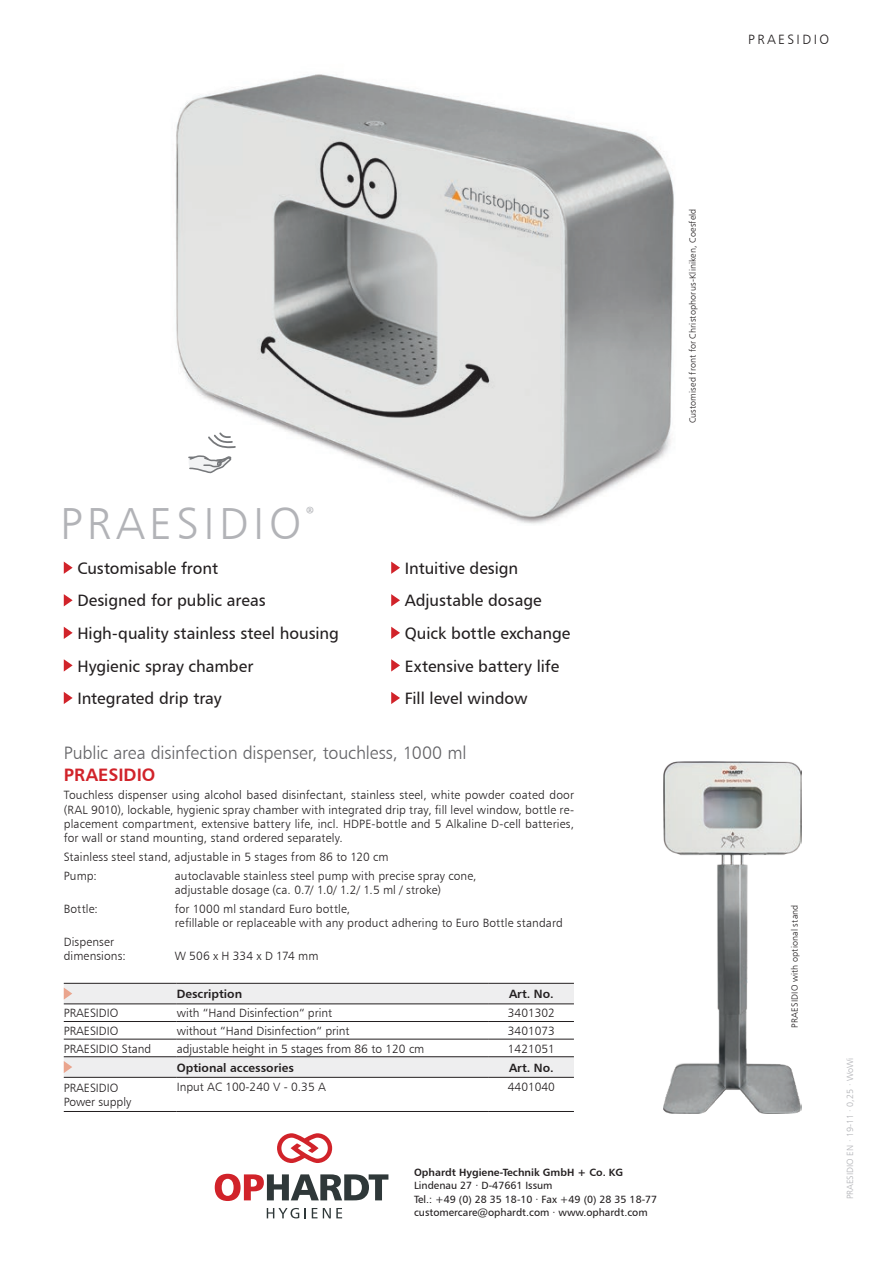
<style>
.page{position:relative;width:893px;height:1263px;background:#fff}
.page>*{position:absolute;margin:0;border:0;box-sizing:border-box;transform-origin:0 0}
.t1{font:45px "Humanist 777 BT Light B";letter-spacing:.1em;color:#b2b3b7}
.t2{font:18px "Humanist 777 BT Light B";letter-spacing:-.01em;color:#636366}
.t3{font:18px "Humanist 777 BT Bold B";letter-spacing:.005em;color:#d1232a}
.t4{font:16.5px/32.5px "Humanist 777 BT Roman B";color:#231f20}
.t5{font:13.5px "Humanist 777 BT Light B";letter-spacing:.18em;color:#231f20}
.t6{font:12px/14.4px "Humanist 777 BT Light B";letter-spacing:.005em;color:#231f20}
.t7{font:12px "Humanist 777 BT Bold B";color:#231f20}
.t8{font:10.5px/13.5px "Humanist 777 BT Roman B";color:#231f20}
.t9{font:10.5px "Humanist 777 BT Bold B";color:#231f20}
.t10{font:9px "Humanist 777 BT Light B";letter-spacing:.02em;color:#231f20}
.t11{font:9px "Humanist 777 BT Light B";color:#b2b3b7}
</style>
<div class="page">
<img style="left:663px;top:762px;width:139px;height:351px">
<svg style="left:64px;top:561px;width:9px;height:13px"></svg>
<svg style="left:64px;top:594px;width:9px;height:12px"></svg>
<svg style="left:64px;top:627px;width:9px;height:12px"></svg>
<svg style="left:64px;top:659px;width:9px;height:12px"></svg>
<svg style="left:64px;top:692px;width:9px;height:12px"></svg>
<svg style="left:391px;top:561px;width:9px;height:13px"></svg>
<svg style="left:391px;top:594px;width:9px;height:12px"></svg>
<svg style="left:391px;top:627px;width:9px;height:12px"></svg>
<svg style="left:391px;top:659px;width:9px;height:12px"></svg>
<svg style="left:391px;top:692px;width:9px;height:12px"></svg>
<svg style="left:64px;top:984px;width:510px;height:93px"></svg>
<hr style="left:64px;top:1056px;width:113px;height:1px;background:#231f20">
<hr style="left:177px;top:1056px;width:312px;height:1px;background:#231f20">
<hr style="left:489px;top:1056px;width:85px;height:1px;background:#231f20">
<hr style="left:64px;top:1077px;width:113px;height:1px;background:#231f20">
<hr style="left:177px;top:1077px;width:312px;height:1px;background:#231f20">
<hr style="left:489px;top:1077px;width:85px;height:1px;background:#231f20">
<hr style="left:64px;top:1111px;width:113px;height:1px;background:#231f20">
<hr style="left:177px;top:1111px;width:312px;height:1px;background:#231f20">
<hr style="left:489px;top:1111px;width:85px;height:1px;background:#231f20">
<hr style="left:64px;top:983px;width:113px;height:1px;background:#231f20">
<hr style="left:177px;top:983px;width:312px;height:1px;background:#231f20">
<hr style="left:489px;top:983px;width:85px;height:1px;background:#231f20">
<hr style="left:64px;top:1021px;width:113px;height:1px;background:#231f20">
<hr style="left:177px;top:1021px;width:312px;height:1px;background:#231f20">
<hr style="left:489px;top:1021px;width:85px;height:1px;background:#231f20">
<hr style="left:64px;top:1039px;width:113px;height:1px;background:#231f20">
<hr style="left:177px;top:1039px;width:312px;height:1px;background:#231f20">
<hr style="left:489px;top:1039px;width:85px;height:1px;background:#231f20">
<hr style="left:64px;top:1004px;width:113px;height:1px;background:#231f20">
<hr style="left:177px;top:1004px;width:312px;height:1px;background:#231f20">
<hr style="left:489px;top:1004px;width:85px;height:1px;background:#231f20">
<svg style="left:64px;top:987px;width:8px;height:13px"></svg>
<svg style="left:64px;top:1061px;width:8px;height:12px"></svg>
<img style="left:175px;top:74px;width:499px;height:450px">
<svg style="left:208px;top:432px;width:28px;height:16px"></svg>
<svg style="left:187px;top:454px;width:45px;height:40px"></svg>
<svg style="left:277px;top:1133px;width:55px;height:30px"></svg>
<svg style="left:215px;top:1174px;width:173px;height:27px"></svg>
<svg style="left:267px;top:1208px;width:32px;height:10px"></svg>
<svg style="left:312px;top:1208px;width:5px;height:10px"></svg>
<svg style="left:323px;top:1208px;width:19px;height:10px"></svg>
<p class="t5" style="left:748px;top:31px;width:82px">PRAESIDIO</p>
<p class="t10" style="left:687px;top:423px;width:216px;rotate:-90deg">Customised front for Christophorus-Kliniken, Coesfeld</p>
<h1 class="t1" style="left:60px;top:495px;width:256px">PRAESIDIO<sup>®</sup></h1>
<h3 class="t4" style="left:77px;top:551px;width:263px">Customisable front<br>Designed for public areas<br>High-quality stainless steel housing<br>Hygienic spray chamber<br>Integrated drip tray</h3>
<h3 class="t4" style="left:405px;top:551px;width:167px">Intuitive design<br>Adjustable dosage<br>Quick bottle exchange<br>Extensive battery life<br>Fill level window</h3>
<h2 class="t2" style="left:64px;top:742px;width:404px">Public area disinfection dispenser, touchless, 1000 ml</h2>
<h2 class="t3" style="left:64px;top:763px;width:93px">PRAESIDIO</h2>
<p class="t6" style="left:64px;top:788px;width:512px;text-align:justify">Touchless dispenser using alcohol based disinfectant, stainless steel, white powder coated door (RAL 9010), lockable, hygienic spray chamber with integrated drip tray, fill level window, bottle re&shy;placement compartment, extensive battery life, incl. HDPE-bottle and 5 Alkaline D-cell batteries, for wall or stand mounting, stand ordered separately.</p>
<p class="t6" style="left:64px;top:847px;width:326px;line-height:18.6px">Stainless steel stand, adjustable in 5 stages from 86 to 120 cm<br>Pump:</p>
<p class="t6" style="left:175px;top:868px;width:303px">autoclavable stainless steel pump with precise spray cone, adjustable dosage (ca. 0.7/ 1.0/ 1.2/ 1.5 ml / stroke)</p>
<p class="t6" style="left:64px;top:901px;width:36px">Bottle:</p>
<p class="t6" style="left:175px;top:901px;width:390px">for 1000 ml standard Euro bottle,<br>refillable or replaceable with any product adhering to Euro Bottle standard</p>
<p class="t6" style="left:64px;top:934px;width:64px">Dispenser dimensions:</p>
<p class="t6" style="left:175px;top:949px;width:145px">W 506 x H 334 x D 174 mm</p>
<p class="t7" style="left:177px;top:986px;width:67px">Description</p>
<p class="t7" style="left:509px;top:986px;width:46px">Art. No.</p>
<p class="t6" style="left:64px;top:1006px;width:56px">PRAESIDIO</p>
<p class="t6" style="left:177px;top:1006px;width:157px">with “Hand Disinfection“ print</p>
<p class="t6" style="left:508px;top:1006px;width:49px">3401302</p>
<p class="t6" style="left:64px;top:1023px;width:56px">PRAESIDIO</p>
<p class="t6" style="left:177px;top:1023px;width:174px">without “Hand Disinfection“ print</p>
<p class="t6" style="left:508px;top:1023px;width:49px">3401073</p>
<p class="t6" style="left:64px;top:1041px;width:89px">PRAESIDIO Stand</p>
<p class="t6" style="left:177px;top:1041px;width:249px">adjustable height in 5 stages from 86 to 120 cm</p>
<p class="t6" style="left:508px;top:1041px;width:49px">1421051</p>
<p class="t7" style="left:177px;top:1060px;width:119px">Optional accessories</p>
<p class="t7" style="left:509px;top:1060px;width:46px">Art. No.</p>
<p class="t6" style="left:64px;top:1080px;width:69px">PRAESIDIO<br>Power supply</p>
<p class="t6" style="left:177px;top:1079px;width:151px">Input AC 100-240 V - 0.35 A</p>
<p class="t6" style="left:508px;top:1079px;width:49px">4401040</p>
<p class="t9" style="left:414px;top:1165px;width:211px">Ophardt Hygiene-Technik GmbH + Co. KG</p>
<p class="t8" style="left:414px;top:1178px;width:245px">Lindenau 27 · D-47661 Issum<br>Tel.: +49 (0) 28 35 18-10 · Fax +49 (0) 28 35 18-77 customercare@ophardt.com · www.ophardt.com</p>
<p class="t10" style="left:789px;top:1028px;width:125px;rotate:-90deg">PRAESIDIO with optional stand</p>
<p class="t11" style="left:844px;top:1199px;width:143px;rotate:-90deg">PRAESIDIO EN · 19-11 · 0,25 · WoWi</p>
</div>
